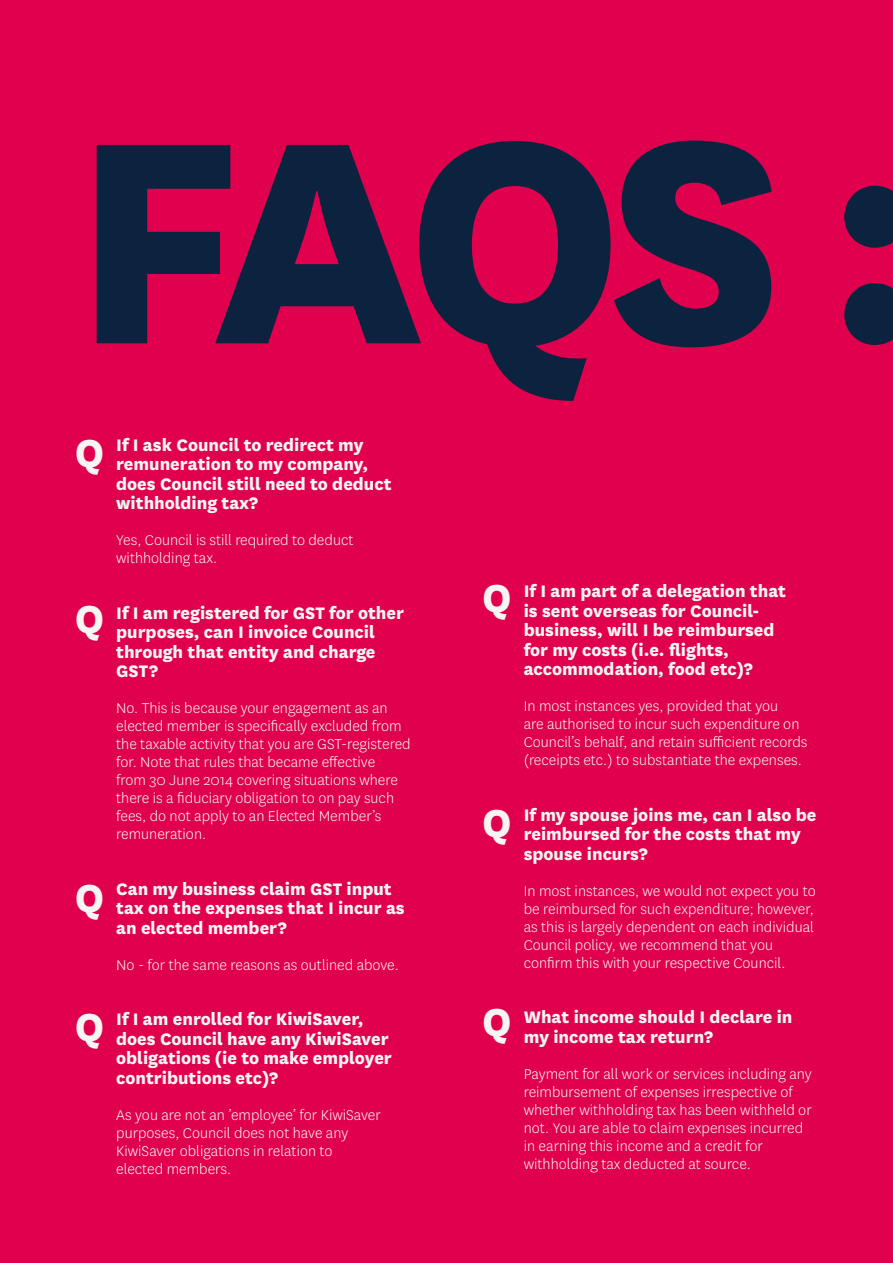
<style>
.page{position:relative;width:893px;height:1263px;background:#e0004d}
.page>*{position:absolute;margin:0;border:0;box-sizing:border-box;transform-origin:0 0}
.t1{font:800 336.75px "National";color:#0c2340}
.t2{font:800 45.6px "National";color:#f6f5f3}
.t3{font:800 19.5px/19.5px "National";color:#f6f5f3}
.t4{font:300 16.5px/18px "National";color:#f6f5f3}
</style>
<div class="page">
<h1 class="t1" style="left:71px;top:-3px;width:855px">FAQS :</h1>
<p class="t3" style="left:116px;top:434px;width:277px">If I ask Council to redirect my remuneration to my company, does Council still need to deduct withholding tax?</p>
<p class="t4" style="left:116px;top:531px;width:239px">Yes, Council is still required to deduct withholding tax.</p>
<p class="t3" style="left:116px;top:602px;width:289px">If I am registered for GST for other purposes, can I invoice Council through that entity and charge<br>GST?</p>
<p class="t4" style="left:116px;top:699px;width:296px">No. This is because your engagement as an elected member is specifically excluded from the taxable activity that you are GST-registered for. Note that rules that became effective<br>from 30 June 2014 covering situations where there is a fiduciary obligation to on pay such fees, do not apply to an Elected Member’s remuneration.</p>
<h2 class="t2" style="left:75px;top:420px;width:31px">Q</h2>
<p class="t3" style="left:524px;top:580px;width:264px">If I am part of a delegation that is sent overseas for Council&shy;business, will I be reimbursed for my costs (i.e. flights, accommodation, food etc)?</p>
<p class="t4" style="left:524px;top:697px;width:285px">In most instances yes, provided that you<br>are authorised to incur such expenditure on Council’s behalf, and retain sufficient records (receipts etc.) to substantiate the expenses.</p>
<p class="t3" style="left:524px;top:803px;width:294px">If my spouse joins me, can I also be reimbursed for the costs that my spouse incurs?</p>
<p class="t4" style="left:524px;top:881px;width:293px">In most instances, we would not expect you to be reimbursed for such expenditure; however, as this is largely dependent on each individual Council policy, we recommend that you confirm this with your respective Council.</p>
<p class="t3" style="left:524px;top:1006px;width:270px">What income should I declare in my income tax return?</p>
<p class="t4" style="left:524px;top:1064px;width:290px">Payment for all work or services including any reimbursement of expenses irrespective of whether withholding tax has been withheld or not. You are able to claim expenses incurred in earning this income and a credit for withholding tax deducted at source.</p>
<h2 class="t2" style="left:482px;top:565px;width:31px">Q</h2>
<h2 class="t2" style="left:75px;top:586px;width:31px">Q</h2>
<h2 class="t2" style="left:482px;top:790px;width:31px">Q</h2>
<p class="t3" style="left:116px;top:878px;width:290px">Can my business claim GST input tax on the expenses that I incur as an elected member?</p>
<p class="t4" style="left:116px;top:955px;width:284px">No - for the same reasons as outlined above.</p>
<h2 class="t2" style="left:75px;top:865px;width:31px">Q</h2>
<h2 class="t2" style="left:482px;top:989px;width:31px">Q</h2>
<p class="t3" style="left:116px;top:1008px;width:277px">If I am enrolled for KiwiSaver, does Council have any KiwiSaver obligations (ie to make employer contributions etc)?</p>
<p class="t4" style="left:116px;top:1105px;width:266px">As you are not an ’employee’ for KiwiSaver purposes, Council does not have any KiwiSaver obligations in relation to elected members.</p>
<h2 class="t2" style="left:75px;top:994px;width:31px">Q</h2>
</div>
